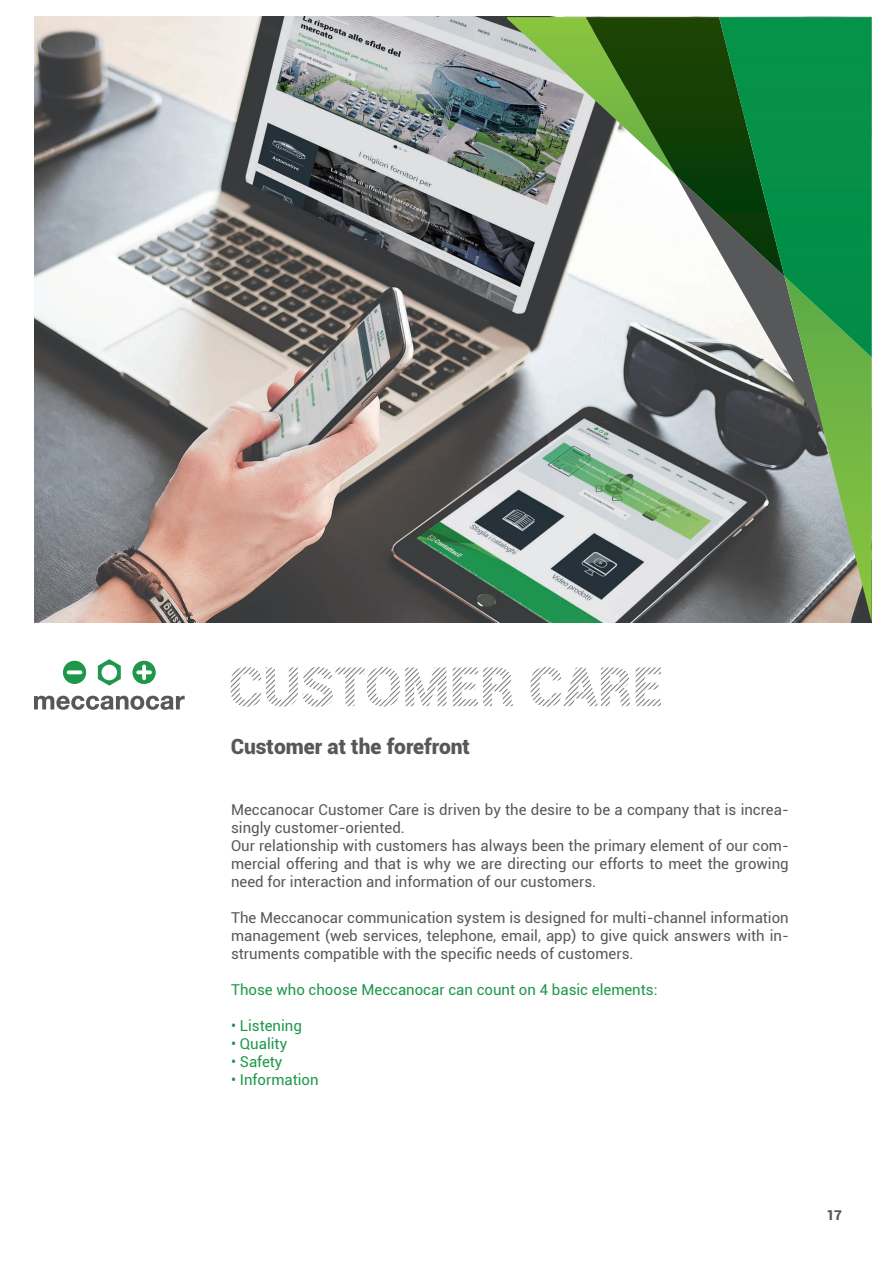
<style>
.page{position:relative;width:893px;height:1263px;background:#fff}
.page>*{position:absolute;margin:0;border:0;box-sizing:border-box;transform-origin:0 0}
.t1{font:900 21px "Roboto";color:#57585a}
.t2{font:15px/18px "Roboto";color:#57585a}
.t3{font:15px "Roboto";color:#1f974b}
.t4{font:900 13.5px "Roboto";color:#57585a}
</style>
<div class="page">
<img style="left:34px;top:17px;width:838px;height:606px">
<svg style="left:676px;top:357px;width:196px;height:265px;background:#768370"></svg>
<svg style="left:507px;top:17px;width:212px;height:340px;background:#a4aca2"></svg>
<svg style="left:586px;top:17px;width:133px;height:259px"></svg>
<img style="left:719px;top:17px;width:153px;height:340px">
<svg style="left:34px;top:696px;width:151px;height:14px"></svg>
<svg style="left:98px;top:659px;width:23px;height:27px"></svg>
<svg style="left:132px;top:661px;width:24px;height:23px"></svg>
<svg style="left:63px;top:661px;width:23px;height:23px"></svg>
<svg style="left:231px;top:667px;width:430px;height:40px"></svg>
<h1 class="t1" style="left:231px;top:731px;width:241px">Customer at the forefront</h1>
<p class="t2" style="left:231px;top:800px;width:559px">Meccanocar Customer Care is driven by the desire to be a company that is increa&shy;singly customer-oriented.<br>Our relationship with customers has always been the primary element of our com&shy;mercial offering and that is why we are directing our efforts to meet the growing need for interaction and information of our customers.</p>
<p class="t2" style="left:231px;top:908px;width:559px;text-align:justify">The Meccanocar communication system is designed for multi-channel information management (web services, telephone, email, app) to give quick answers with in&shy;struments compatible with the specific needs of customers.</p>
<p class="t3" style="left:231px;top:979px;width:428px">Those who choose Meccanocar can count on 4 basic elements:</p>
<p class="t3" style="left:231px;top:1015px;width:72px">• Listening</p>
<p class="t3" style="left:231px;top:1033px;width:58px">• Quality</p>
<p class="t3" style="left:231px;top:1051px;width:53px">• Safety</p>
<p class="t3" style="left:231px;top:1069px;width:89px">• Information</p>
<p class="t4" style="left:826px;top:1205px;width:17px">17</p>
</div>
